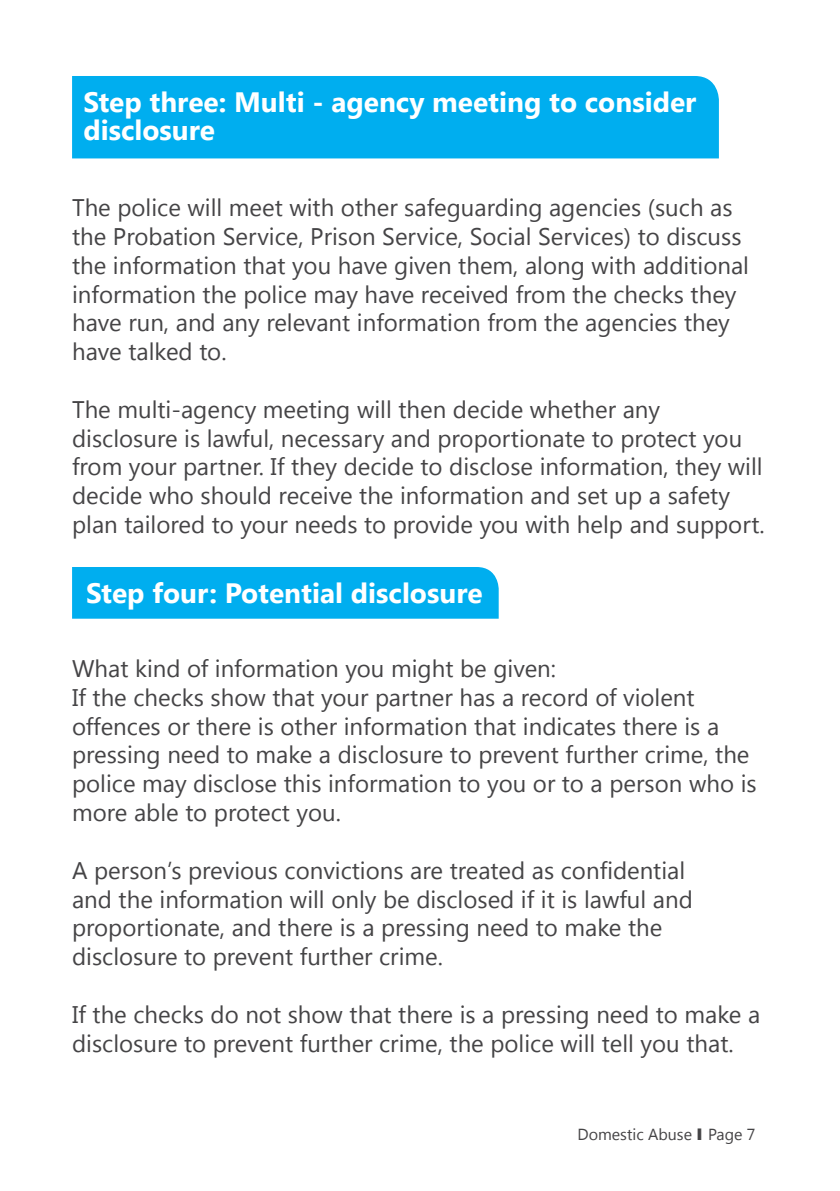
<style>
.page{position:relative;width:840px;height:1191px;background:#fff}
.page>*{position:absolute;margin:0;border:0;box-sizing:border-box;transform-origin:0 0}
.t1{font:700 28px/28px "Segoe UI";color:#fff}
.t2{font:24px/28.8px "Segoe UI";color:#454446}
.t3{font:16px "Segoe UI";color:#454446}
.s1{font-family:"Arial";font-weight:900}
</style>
<div class="page">
<div style="left:72px;top:567px;width:426px;height:51px;background:#00aeef"></div>
<div style="left:72px;top:76px;width:646px;height:82px;background:#00aeef"></div>
<p class="t1" style="left:83px;top:87px;width:614px">Step three: Multi - agency meeting to consider disclosure</p>
<p class="t2" style="left:72px;top:192px;width:678px">The police will meet with other safeguarding agencies (such as the Probation Service, Prison Service, Social Services) to discuss the information that you have given them, along with additional information the police may have received from the checks they have run, and any relevant information from the agencies they have talked to.</p>
<p class="t2" style="left:72px;top:394px;width:693px">The multi-agency meeting will then decide whether any disclosure is lawful, necessary and proportionate to protect you from your partner. If they decide to disclose information, they will decide who should receive the information and set up a safety plan tailored to your needs to provide you with help and support.</p>
<p class="t1" style="left:86px;top:577px;width:397px">Step four: Potential disclosure</p>
<p class="t2" style="left:72px;top:653px;width:485px">What kind of information you might be given:</p>
<p class="t2" style="left:72px;top:682px;width:685px">If the checks show that your partner has a record of violent offences or there is other information that indicates there is a pressing need to make a disclosure to prevent further crime, the police may disclose this information to you or to a person who is more able to protect you.</p>
<p class="t2" style="left:72px;top:854px;width:622px">A person’s previous convictions are treated as confidential and the information will only be disclosed if it is lawful and proportionate, and there is a pressing need to make the disclosure to prevent further crime.</p>
<p class="t2" style="left:72px;top:998px;width:689px">If the checks do not show that there is a pressing need to make a disclosure to prevent further crime, the police will tell you that.</p>
<p class="t3" style="left:577px;top:1123px;width:179px">Domestic Abuse <span class="s1">I</span> Page 7</p>
</div>
